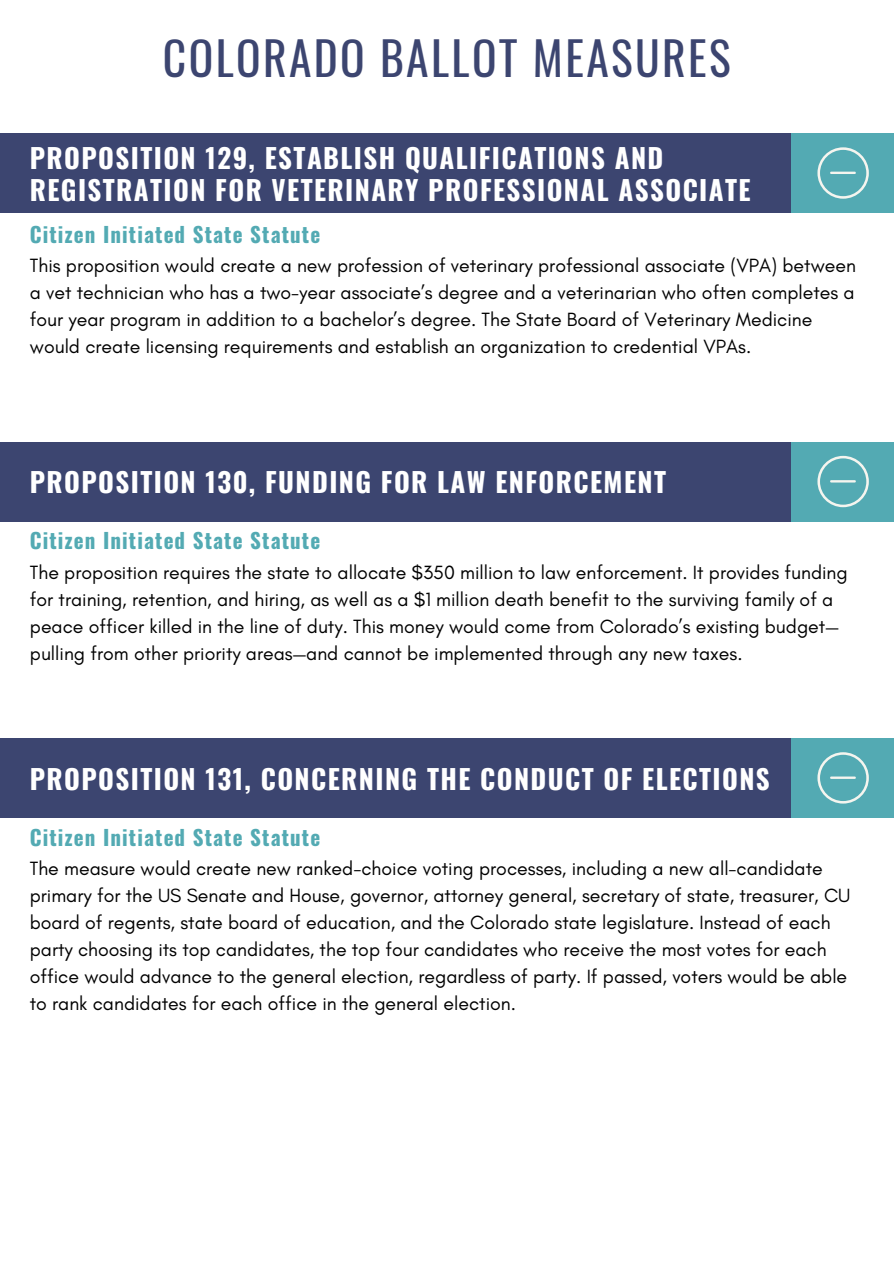
<style>
.page{position:relative;width:894px;height:1264px;background:#fff}
.page>*{position:absolute;margin:0;border:0;box-sizing:border-box;transform-origin:0 0}
.t1{font:45.6px "Oswald";letter-spacing:.05em;color:#3c4570}
.t2{font:700 27px/32.7px "Oswald";letter-spacing:.05em;color:#fff}
.t3{font:700 21px "Oswald";letter-spacing:.05em;color:#53aab3}
.t4{font:19.5px/27px "Glacial Indifference";color:#000}
</style>
<div class="page">
<div style="left:0;top:442px;width:893px;height:79px;background:#3c4570"></div>
<div style="left:790px;top:442px;width:103px;height:79px;background:#53aab3"></div>
<div style="left:0;top:738px;width:893px;height:79px;background:#3c4570"></div>
<div style="left:790px;top:738px;width:103px;height:79px;background:#53aab3"></div>
<div style="left:0;top:133px;width:893px;height:80px;background:#3c4570"></div>
<div style="left:790px;top:133px;width:103px;height:80px;background:#53aab3"></div>
<svg style="left:817px;top:147px;width:51px;height:52px"></svg>
<hr style="left:829px;top:172px;width:27px;height:2px;background:#f5f5ef;border-radius:2px">
<svg style="left:817px;top:456px;width:51px;height:51px"></svg>
<hr style="left:829px;top:480px;width:27px;height:2px;background:#f5f5ef;border-radius:2px">
<svg style="left:817px;top:752px;width:51px;height:51px"></svg>
<hr style="left:829px;top:776px;width:27px;height:3px;background:#f5f5ef;border-radius:2px">
<h1 class="t1" style="left:163px;top:23px;width:569px">COLORADO BALLOT MEASURES</h1>
<h3 class="t2" style="left:30px;top:140px;width:722px">PROPOSITION 129, ESTABLISH QUALIFICATIONS AND<br>REGISTRATION FOR VETERINARY PROFESSIONAL ASSOCIATE</h3>
<p class="t3" style="left:30px;top:218px;width:292px">Citizen Initiated State Statute</p>
<p class="t4" style="left:30px;top:252px;width:827px">This proposition would create a new profession of veterinary professional associate (VPA) between a vet technician who has a two-year associate’s degree and a veterinarian who often completes a four year program in addition to a bachelor’s degree. The State Board of Veterinary Medicine would create licensing requirements and establish an organization to credential VPAs.</p>
<p class="t2" style="left:30px;top:465px;width:637px">PROPOSITION 130, FUNDING FOR LAW ENFORCEMENT</p>
<h3 class="t3" style="left:30px;top:524px;width:292px">Citizen Initiated State Statute</h3>
<h2 class="t4" style="left:30px;top:558px;width:819px">The proposition requires the state to allocate $350 million to law enforcement. It provides funding for training, retention, and hiring, as well as a $1 million death benefit to the surviving family of a peace officer killed in the line of duty. This money would come from Colorado’s existing budget— pulling from other priority areas—and cannot be implemented through any new taxes.</h2>
<p class="t2" style="left:30px;top:761px;width:741px">PROPOSITION 131, CONCERNING THE CONDUCT OF ELECTIONS</p>
<h2 class="t3" style="left:30px;top:820px;width:292px">Citizen Initiated State Statute</h2>
<p class="t4" style="left:30px;top:854px;width:822px">The measure would create new ranked-choice voting processes, including a new all-candidate primary for the US Senate and House, governor, attorney general, secretary of state, treasurer, CU board of regents, state board of education, and the Colorado state legislature. Instead of each party choosing its top candidates, the top four candidates who receive the most votes for each office would advance to the general election, regardless of party. If passed, voters would be able to rank candidates for each office in the general election.</p>
</div>
